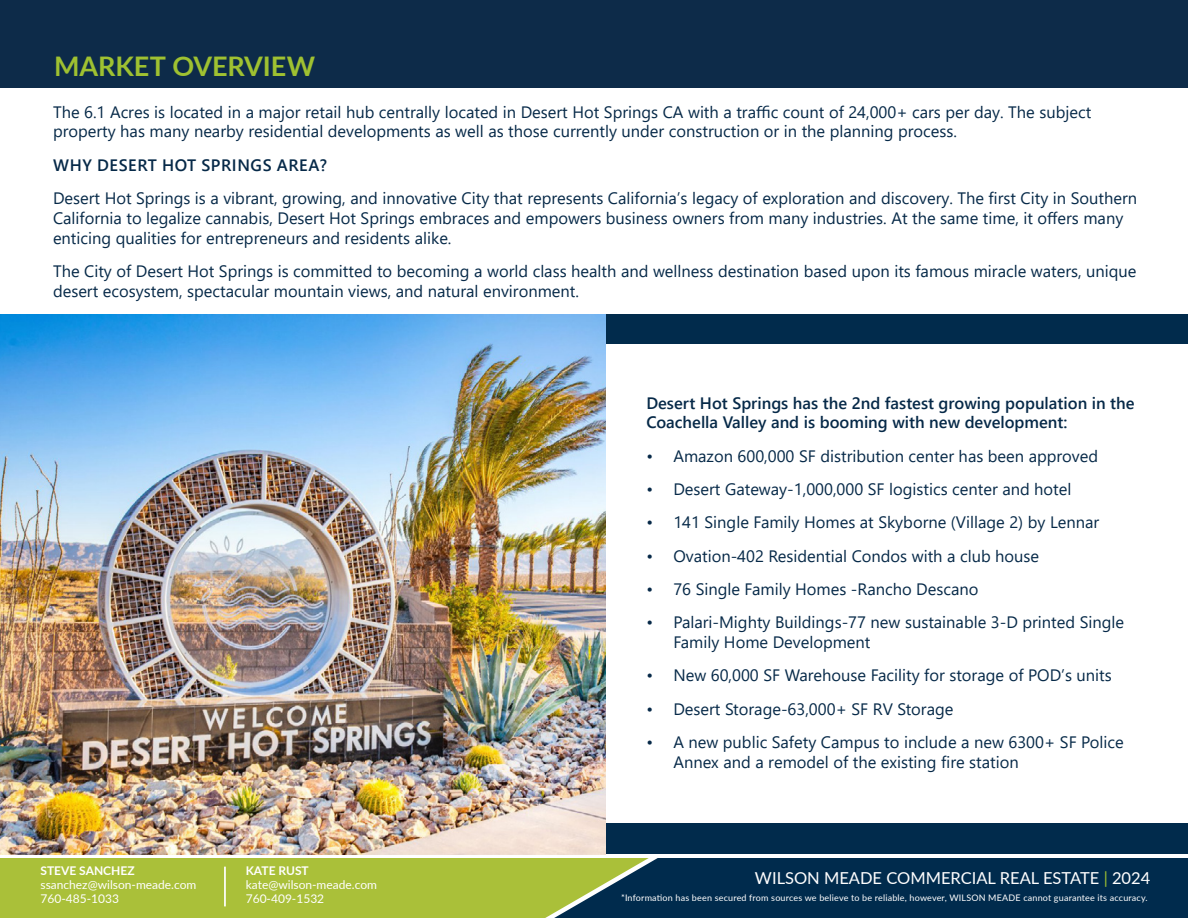
<style>
.page{position:relative;width:1188px;height:918px;background:#fff}
.page>*{position:absolute;margin:0;border:0;box-sizing:border-box;transform-origin:0 0}
.t1{font:700 27px "Lato";color:#9fc131}
.t2{font:16.5px/19.8px "Segoe UI";color:#062948}
.t3{font:600 16.5px/19.8px "Segoe UI";color:#062948}
.t4{font:16.5px "Lato";color:#fff}
.t5{font:600 16.5px "Segoe UI";letter-spacing:.035em;color:#062948}
.t6{font:12px/14.4px "Lato";color:#fff}
.t7{font:700 12px "Lato";color:#fff}
.t8{font:9px "Lato";letter-spacing:.02em;color:#fff}
.s1{color:#9fc131}
</style>
<div class="page">
<div style="left:0;top:0;width:1188px;height:88px;background:#0d2b49"></div>
<div style="left:0;top:854px;width:753px;height:64px;background:#aac039"></div>
<svg style="left:545px;top:858px;width:643px;height:60px;background:#113a4d"></svg>
<hr style="left:0;top:854px;width:1188px;height:4px;background:#fff">
<hr style="left:224px;top:867px;width:2px;height:39px;background:#fff">
<div style="left:1px;top:314px;width:1187px;height:540px;background:#012b4c"></div>
<div style="left:605px;top:344px;width:583px;height:479px;background:#fff"></div>
<img style="left:1px;top:314px;width:604px;height:540px">
<p class="t1" style="left:54px;top:46px;width:263px">MARKET OVERVIEW</p>
<p class="t2" style="left:53px;top:100px;width:1040px">The 6.1 Acres is located in a major retail hub centrally located in Desert Hot Springs CA with a traffic count of 24,000+ cars per day. The subject property has many nearby residential developments as well as those currently under construction or in the planning process.</p>
<p class="t5" style="left:53px;top:149px;width:275px">WHY DESERT HOT SPRINGS AREA?</p>
<p class="t2" style="left:53px;top:187px;width:1086px">Desert Hot Springs is a vibrant, growing, and innovative City that represents California’s legacy of exploration and discovery. The first City in Southern<br>California to legalize cannabis, Desert Hot Springs embraces and empowers business owners from many industries. At the same time, it offers many enticing qualities for entrepreneurs and residents alike.</p>
<p class="t2" style="left:53px;top:260px;width:1085px">The City of Desert Hot Springs is committed to becoming a world class health and wellness destination based upon its famous miracle waters, unique desert ecosystem, spectacular mountain views, and natural environment.</p>
<p class="t7" style="left:40px;top:861px;width:96px">STEVE SANCHEZ</p>
<p class="t6" style="left:40px;top:877px;width:157px">ssanchez@wilson-meade.com<br>760-485-1033</p>
<p class="t7" style="left:246px;top:861px;width:65px">KATE RUST</p>
<p class="t6" style="left:246px;top:877px;width:133px">kate@wilson-meade.com<br>760-409-1532</p>
<p class="t3" style="left:646px;top:392px;width:490px">Desert Hot Springs has the 2nd fastest growing population in the<br>Coachella Valley and is booming with new development:</p>
<p class="t2" style="left:646px;top:444px;width:453px">• Amazon 600,000 SF distribution center has been approved</p>
<p class="t2" style="left:646px;top:478px;width:427px">• Desert Gateway-1,000,000 SF logistics center and hotel</p>
<p class="t2" style="left:646px;top:511px;width:454px">• 141 Single Family Homes at Skyborne (Village 2) by Lennar</p>
<p class="t2" style="left:646px;top:544px;width:394px">• Ovation-402 Residential Condos with a club house</p>
<p class="t2" style="left:646px;top:578px;width:334px">• 76 Single Family Homes -Rancho Descano</p>
<p class="t2" style="left:673px;top:611px;width:452px;text-indent:-27px">• Palari-Mighty Buildings-77 new sustainable 3-D printed Single<br>Family Home Development</p>
<p class="t2" style="left:646px;top:664px;width:467px">• New 60,000 SF Warehouse Facility for storage of POD’s units</p>
<p class="t2" style="left:646px;top:697px;width:309px">• Desert Storage-63,000+ SF RV Storage</p>
<p class="t2" style="left:673px;top:731px;width:452px;text-indent:-27px">• A new public Safety Campus to include a new 6300+ SF Police<br>Annex and a remodel of the existing fire station</p>
<p class="t4" style="left:755px;top:866px;width:397px">WILSON MEADE COMMERCIAL REAL ESTATE <span class="s1">|</span> 2024</p>
<p class="t8" style="left:621px;top:892px;width:528px">*Information has been secured from sources we believe to be reliable, however, WILSON MEADE cannot guarantee its accuracy.</p>
</div>
